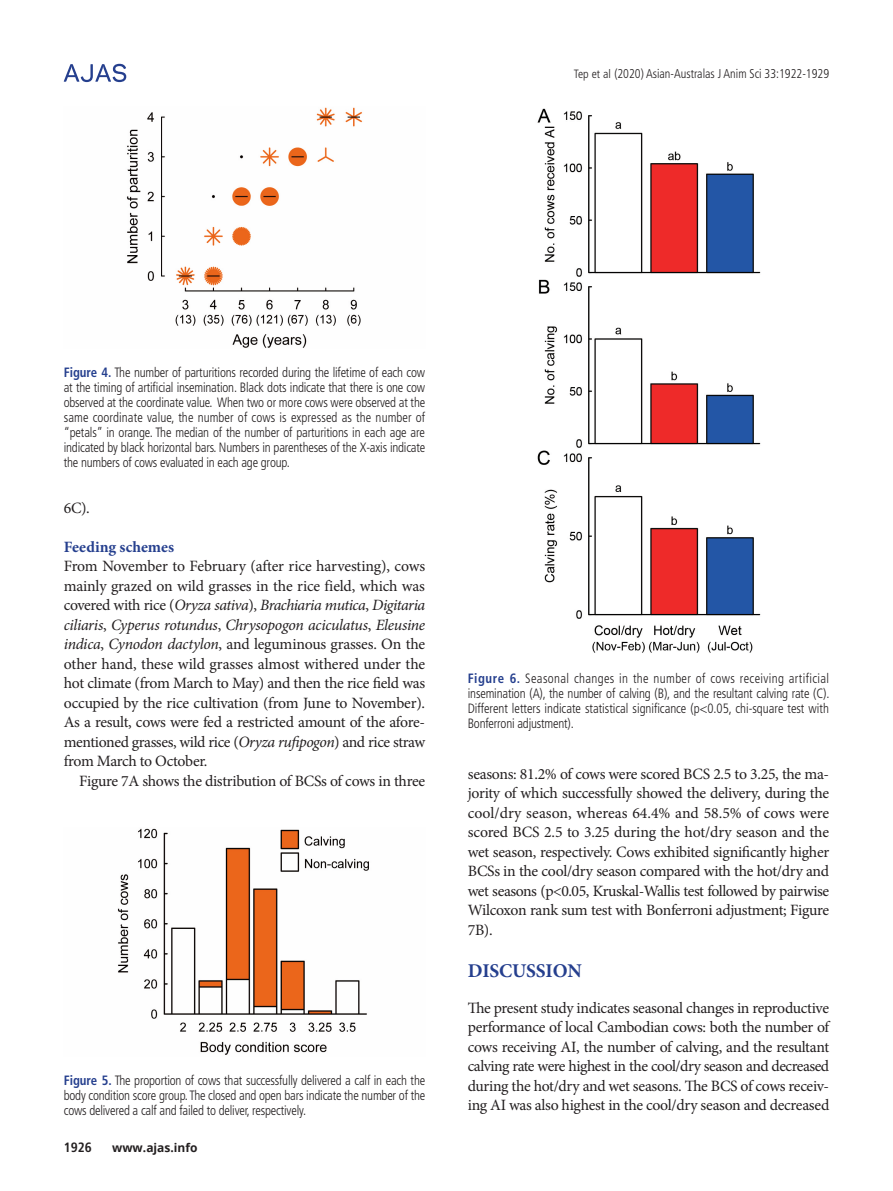
<style>
.page{position:relative;width:893px;height:1191px;background:#fff}
.page>*{position:absolute;margin:0;border:0;box-sizing:border-box;transform-origin:0 0}
.대제목{font:700 19.5px "Minion Pro";letter-spacing:-.01em;color:#253f8e}
.본문{font:15.75px/19.5px "Minion Pro";letter-spacing:-.02em;color:#231f20;text-align:justify}
.중제목{font:700 15.75px "Minion Pro";color:#253f8e}
.표_그림__제목{font:300 condensed 13.5px/15px "Frutiger LT Std";letter-spacing:-.015em;color:#231f20;text-align:justify;scale:.95 1}
.t1{font:700 condensed 13.5px "Frutiger LT Std";color:#231f20}
.t2{font:300 condensed 12.75px "Frutiger LT Std";color:#231f20;scale:.95 1}
.t3{font:700 12px "Open Sans";color:#231f20}
.s1{font-weight:700;color:#253f8e}
.s2{font-size:12px}
.s3{font-style:italic}
</style>
<div class="page">
<svg style="left:64px;top:64px;width:62px;height:18px"></svg>
<img style="left:126px;top:107px;width:237px;height:241px">
<img style="left:117px;top:828px;width:252px;height:227px">
<img style="left:537px;top:108px;width:224px;height:545px">
<p class="표_그림__제목" style="left:64px;top:365px;width:382px"><span class="s1">Figure 4.</span> The number of parturitions recorded during the lifetime of each cow at the timing of artificial insemination. Black dots indicate that there is one cow observed at the coordinate value. When two or more cows were observed at the same coordinate value, the number of cows is expressed as the number of “petals” in orange. The median of the number of parturitions in each age are indicated by black horizontal bars. Numbers in parentheses of the X-axis indicate the numbers of cows evaluated in each age group.</p>
<p class="t2" style="left:574px;top:66px;width:270px"><span class="s2">Tep et al</span> (2020) Asian-Australas J Anim Sci 33:1922-1929</p>
<p class="본문" style="left:64px;top:498px;width:28px">6C).</p>
<p class="중제목" style="left:64px;top:535px;width:112px">Feeding schemes</p>
<p class="본문" style="left:64px;top:556px;width:363px">From November to February (after rice harvesting), cows mainly grazed on wild grasses in the rice field, which was covered with rice (<span class="s3">Oryza sativa</span>), <span class="s3">Brachiaria mutica</span>, <span class="s3">Digitaria ciliaris</span>, <span class="s3">Cyperus rotundus</span>, <span class="s3">Chrysopogon aciculatus</span>, <span class="s3">Eleusine indica</span>, <span class="s3">Cynodon dactylon</span>, and leguminous grasses. On the other hand, these wild grasses almost withered under the hot climate (from March to May) and then the rice field was occupied by the rice cultivation (from June to November).<br>As a result, cows were fed a restricted amount of the afore&shy;mentioned grasses, wild rice (<span class="s3">Oryza rufipogon</span>) and rice straw from March to October.</p>
<p class="본문" style="left:79px;top:771px;width:347px">Figure 7A shows the distribution of BCSs of cows in three</p>
<p class="본문" style="left:468px;top:764px;width:363px">seasons: 81.2% of cows were scored BCS 2.5 to 3.25, the ma&shy;jority of which successfully showed the delivery, during the cool/dry season, whereas 64.4% and 58.5% of cows were scored BCS 2.5 to 3.25 during the hot/dry season and the wet season, respectively. Cows exhibited significantly higher BCSs in the cool/dry season compared with the hot/dry and wet seasons (p&lt;0.05, Kruskal-Wallis test followed by pairwise Wilcoxon rank sum test with Bonferroni adjustment; Figure 7B).</p>
<p class="대제목" style="left:468px;top:956px;width:116px">DISCUSSION</p>
<p class="본문" style="left:468px;top:998px;width:363px">The present study indicates seasonal changes in reproductive performance of local Cambodian cows: both the number of cows receiving AI, the number of calving, and the resultant calving rate were highest in the cool/dry season and decreased during the hot/dry and wet seasons. The BCS of cows receiv&shy;ing AI was also highest in the cool/dry season and decreased</p>
<p class="표_그림__제목" style="left:468px;top:671px;width:382px"><span class="s1">Figure 6.</span> Seasonal changes in the number of cows receiving artificial insemination (A), the number of calving (B), and the resultant calving rate (C).<br>Different letters indicate statistical significance (p&lt;0.05, chi-square test with Bonferroni adjustment).</p>
<p class="표_그림__제목" style="left:64px;top:1072px;width:382px"><span class="s1">Figure 5.</span> The proportion of cows that successfully delivered a calf in each the body condition score group. The closed and open bars indicate the number of the cows delivered a calf and failed to deliver, respectively.</p>
<p class="t1" style="left:64px;top:1139px;width:30px">1926</p>
<p class="t3" style="left:112px;top:1138px;width:87px">www.ajas.info</p>
</div>
